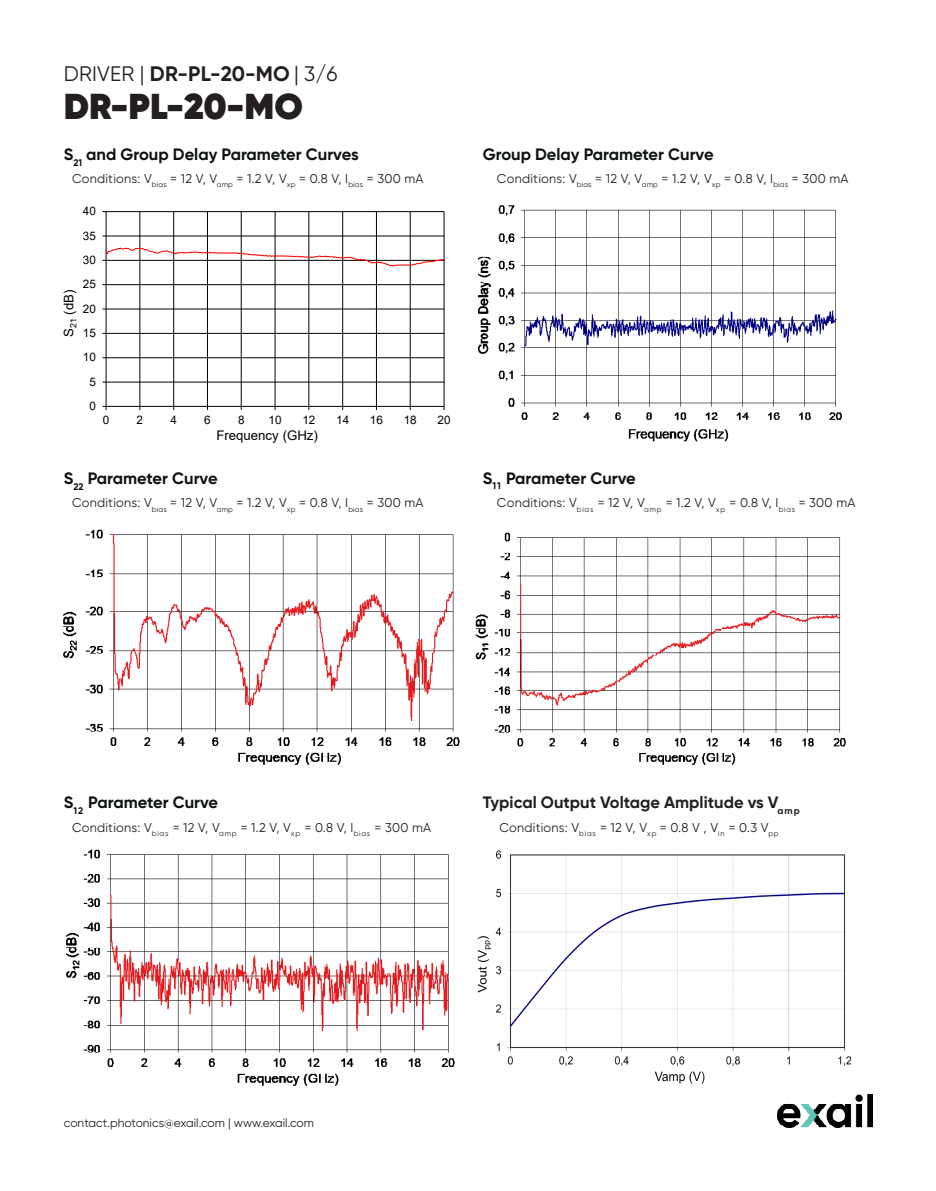
<style>
.page{position:relative;width:936px;height:1191px;background:#fff}
.page>*{position:absolute;margin:0;border:0;box-sizing:border-box;transform-origin:0 0}
.Title_2{font:800 36px "Gilroy";color:#231f20}
.t1{font:21px "Gilroy";letter-spacing:.01em;color:#231f20}
.Table_-_title{font:700 16.5px "Gilroy";color:#0f1213}
.Subheader_then_Bulle{font:700 16.5px "Gilroy";color:#231f20}
.t2{font:13.2px "Arial";color:#000}
.Bodytext{font:12.75px "Gilroy";letter-spacing:.02em;color:#231f20}
.t3{font:12px "Gilroy";color:#231f20}
.t4{font:11.7px "Arial";letter-spacing:.005em;color:#000}
.s1{font-weight:700}
</style>
<div class="page">
<img style="left:777px;top:1094px;width:95px;height:33px">
<img style="left:475px;top:532px;width:370px;height:233px">
<img style="left:63px;top:529px;width:397px;height:236px">
<hr style="left:106px;top:382px;width:338px;height:1px;background:#000">
<hr style="left:106px;top:357px;width:338px;height:1px;background:#000">
<hr style="left:106px;top:333px;width:338px;height:1px;background:#000">
<hr style="left:106px;top:309px;width:338px;height:1px;background:#000">
<hr style="left:106px;top:284px;width:338px;height:1px;background:#000">
<hr style="left:106px;top:236px;width:338px;height:1px;background:#000">
<hr style="left:106px;top:211px;width:338px;height:1px;background:#000">
<hr style="left:140px;top:212px;width:1px;height:194px;background:#000">
<hr style="left:173px;top:212px;width:1px;height:194px;background:#000">
<hr style="left:207px;top:212px;width:1px;height:194px;background:#000">
<hr style="left:241px;top:212px;width:1px;height:194px;background:#000">
<hr style="left:275px;top:212px;width:1px;height:194px;background:#000">
<hr style="left:308px;top:212px;width:1px;height:194px;background:#000">
<hr style="left:342px;top:212px;width:1px;height:194px;background:#000">
<hr style="left:376px;top:212px;width:1px;height:194px;background:#000">
<hr style="left:410px;top:212px;width:1px;height:194px;background:#000">
<hr style="left:444px;top:212px;width:1px;height:194px;background:#000">
<hr style="left:106px;top:212px;width:1px;height:194px;background:#000">
<hr style="left:106px;top:406px;width:338px;height:1px;background:#000">
<svg style="left:102px;top:247px;width:342px;height:20px"></svg>
<img style="left:66px;top:849px;width:389px;height:237px">
<img style="left:478px;top:205px;width:364px;height:237px">
<img style="left:477px;top:850px;width:375px;height:234px">
<h2 class="t1" style="left:64px;top:60px;width:275px">DRIVER | <span class="s1">DR-PL-20-MO</span> | 3/6</h2>
<p class="Title_2" style="left:64px;top:83px;width:240px">DR-PL-20-MO</p>
<p class="Table_-_title" style="left:64px;top:144px;width:296px">S<sub>21</sub> and Group Delay Parameter Curves</p>
<p class="Bodytext" style="left:72px;top:170px;width:353px">Conditions: V<sub>bias</sub> = 12 V, V<sub>amp</sub> = 1.2 V, V<sub>xp</sub> = 0.8 V, I<sub>bias</sub> = 300 mA</p>
<p class="t4" style="left:83px;top:203px;width:15px">40</p>
<p class="t4" style="left:83px;top:227px;width:15px">35</p>
<p class="t4" style="left:83px;top:252px;width:15px">30</p>
<p class="t4" style="left:83px;top:276px;width:15px">25</p>
<p class="t2" style="left:60px;top:337px;width:49px;rotate:-90deg">S<sub>21</sub> (dB)</p>
<p class="t4" style="left:83px;top:300px;width:15px">20</p>
<p class="t4" style="left:83px;top:325px;width:15px">15</p>
<p class="t4" style="left:83px;top:349px;width:15px">10</p>
<p class="t4" style="left:89px;top:373px;width:8px">5</p>
<p class="t4" style="left:89px;top:398px;width:8px">0</p>
<p class="t4" style="left:103px;top:412px;width:8px">0</p>
<p class="t4" style="left:137px;top:412px;width:8px">2</p>
<p class="t4" style="left:170px;top:412px;width:8px">4</p>
<p class="t4" style="left:204px;top:412px;width:8px">6</p>
<p class="t4" style="left:238px;top:412px;width:8px">8</p>
<p class="t4" style="left:268px;top:412px;width:15px">10</p>
<p class="t4" style="left:302px;top:412px;width:15px">12</p>
<p class="t4" style="left:336px;top:412px;width:15px">14</p>
<p class="t4" style="left:370px;top:412px;width:15px">16</p>
<p class="t4" style="left:404px;top:412px;width:15px">18</p>
<p class="t4" style="left:437px;top:412px;width:15px">20</p>
<p class="t2" style="left:216px;top:426px;width:103px">Frequency (GHz)</p>
<p class="Table_-_title" style="left:64px;top:468px;width:155px">S<sub>22</sub> Parameter Curve</p>
<p class="Bodytext" style="left:72px;top:495px;width:353px">Conditions: V<sub>bias</sub> = 12 V, V<sub>amp</sub> = 1.2 V, V<sub>xp</sub> = 0.8 V, I<sub>bias</sub> = 300 mA</p>
<p class="Table_-_title" style="left:483px;top:144px;width:232px">Group Delay Parameter Curve</p>
<p class="Bodytext" style="left:497px;top:170px;width:353px">Conditions: V<sub>bias</sub> = 12 V, V<sub>amp</sub> = 1.2 V, V<sub>xp</sub> = 0.8 V, I<sub>bias</sub> = 300 mA</p>
<p class="Table_-_title" style="left:483px;top:467px;width:154px">S<sub>11</sub> Parameter Curve</p>
<p class="Bodytext" style="left:497px;top:495px;width:360px">Conditions: V<sub>bias</sub> = 12 V, V<sub>amp</sub> = 1.2 V, V<sub>xp</sub> = 0.8 V, I<sub>bias</sub> = 300 mA</p>
<p class="Table_-_title" style="left:64px;top:792px;width:156px">S<sub>12</sub> Parameter Curve</p>
<p class="Bodytext" style="left:72px;top:819px;width:361px">Conditions: V<sub>bias</sub> = 12 V, V<sub>amp</sub> = 1.2 V, V<sub>xp</sub> = 0.8 V, I<sub>bias</sub> = 300 mA</p>
<p class="Subheader_then_Bulle" style="left:483px;top:792px;width:318px">Typical Output Voltage Amplitude vs V<sub>amp</sub></p>
<p class="Bodytext" style="left:499px;top:819px;width:281px">Conditions: V<sub>bias</sub> = 12 V, V<sub>xp</sub> = 0.8 V , V<sub>in</sub> = 0.3 V<sub>pp</sub></p>
<p class="t3" style="left:64px;top:1115px;width:252px">contact.photonics@exail.com | www.exail.com</p>
</div>
